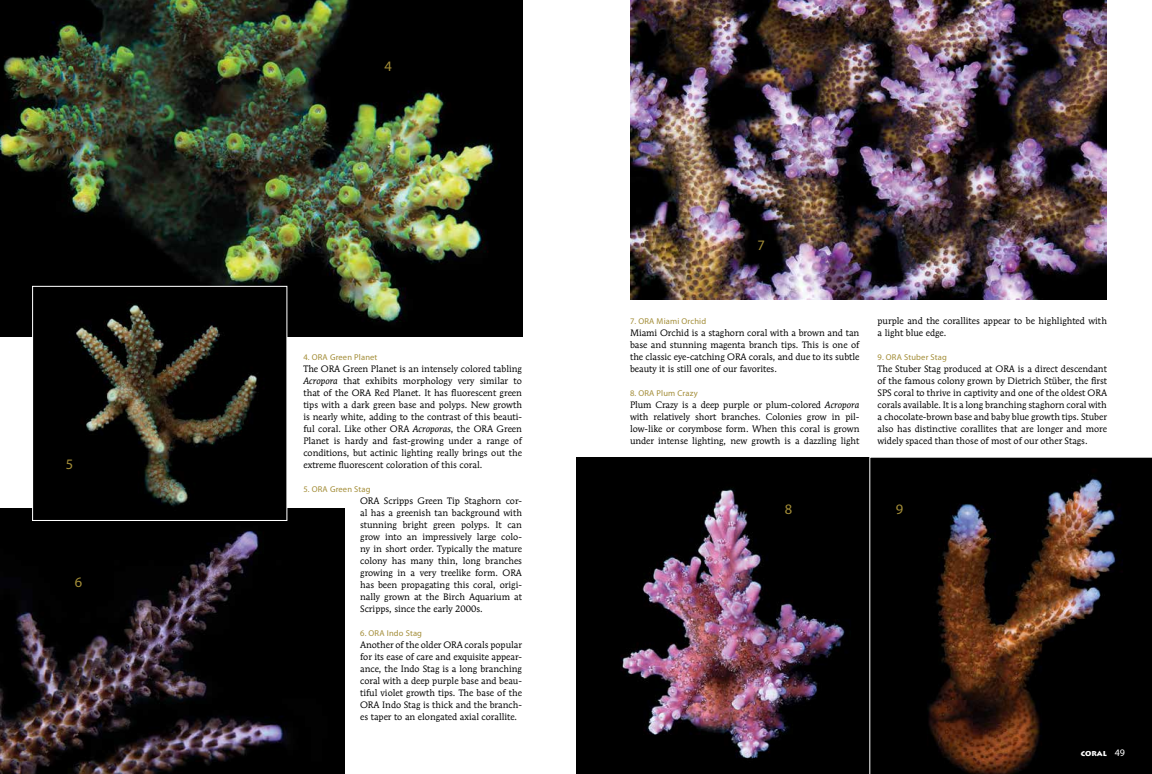
<style>
.page{position:relative;width:1152px;height:774px;background:#fff}
.page>*{position:absolute;margin:0;border:0;box-sizing:border-box;transform-origin:0 0}
.t1{font:14.5px "Myriad Pro";color:#a38d38}
.t2{font:9.2px/12px "Mendoza Roman Std";letter-spacing:-.005em;color:#000;text-align:justify}
.t3{font:8.5px "Myriad Pro";letter-spacing:.02em;color:#a38d38}
.t4{font:900 7px "Lithos Pro";color:#fff}
.s1{font-style:italic}
.s2{font-family:"Myriad Pro";font-weight:400;font-size:10px}
</style>
<div class="page">
<img style="left:0;top:0;width:522px;height:336px">
<img style="left:630px;top:0;width:477px;height:300px">
<img style="left:576px;top:458px;width:293px;height:316px">
<svg style="left:869px;top:457px;width:283px;height:317px;background:#21140f"></svg>
<img style="left:0;top:509px;width:344px;height:265px">
<svg style="left:32px;top:285px;width:256px;height:237px;background:#161510"></svg>
<h1 class="t1" style="left:66px;top:455px;width:9px">5</h1>
<h1 class="t1" style="left:75px;top:574px;width:9px">6</h1>
<h1 class="t1" style="left:384px;top:57px;width:9px">4</h1>
<p class="t3" style="left:303px;top:352px;width:76px">4. ORA Green Planet</p>
<p class="t2" style="left:303px;top:363px;width:220px">The ORA Green Planet is an intensely colored tabling <span class="s1">Acropora</span> that exhibits morphology very similar to that of the ORA Red Planet. It has fluorescent green tips with a dark green base and polyps. New growth is nearly white, adding to the contrast of this beauti&shy;ful coral. Like other ORA <span class="s1">Acroporas</span>, the ORA Green Planet is hardy and fast-growing under a range of conditions, but actinic lighting really brings out the extreme fluorescent coloration of this coral.</p>
<p class="t3" style="left:303px;top:484px;width:69px">5. ORA Green Stag</p>
<p class="t2" style="left:360px;top:495px;width:163px">ORA Scripps Green Tip Staghorn cor&shy;al has a greenish tan background with stunning bright green polyps. It can grow into an impressively large colo&shy;ny in short order. Typically the mature colony has many thin, long branches growing in a very treelike form. ORA has been propagating this coral, origi&shy;nally grown at the Birch Aquarium at Scripps, since the early 2000s.</p>
<p class="t3" style="left:360px;top:628px;width:63px">6. ORA Indo Stag</p>
<p class="t2" style="left:360px;top:639px;width:163px">Another of the older ORA corals popular for its ease of care and exquisite appear&shy;ance, the Indo Stag is a long branching coral with a deep purple base and beau&shy;tiful violet growth tips. The base of the ORA Indo Stag is thick and the branch&shy;es taper to an elongated axial corallite.</p>
<h1 class="t1" style="left:757px;top:236px;width:9px">7</h1>
<p class="t3" style="left:630px;top:316px;width:78px">7. ORA Miami Orchid</p>
<p class="t2" style="left:630px;top:327px;width:231px">Miami Orchid is a staghorn coral with a brown and tan base and stunning magenta branch tips. This is one of the classic eye-catching ORA corals, and due to its subtle beauty it is still one of our favorites.</p>
<p class="t3" style="left:630px;top:388px;width:69px">8. ORA Plum Crazy</p>
<p class="t2" style="left:630px;top:399px;width:231px">Plum Crazy is a deep purple or plum-colored <span class="s1">Acropora </span>with relatively short branches. Colonies grow in pil&shy;low-like or corymbose form. When this coral is grown under intense lighting, new growth is a dazzling light</p>
<p class="t2" style="left:878px;top:315px;width:231px">purple and the corallites appear to be highlighted with a light blue edge.</p>
<p class="t3" style="left:878px;top:352px;width:71px">9. ORA Stuber Stag</p>
<p class="t2" style="left:878px;top:363px;width:231px">The Stuber Stag produced at ORA is a direct descendant of the famous colony grown by Dietrich Stüber, the first SPS coral to thrive in captivity and one of the oldest ORA corals available. It is a long branching staghorn coral with a chocolate-brown base and baby blue growth tips. Stuber also has distinctive corallites that are longer and more widely spaced than those of most of our other Stags.</p>
<h1 class="t1" style="left:785px;top:500px;width:9px">8</h1>
<h1 class="t1" style="left:896px;top:500px;width:9px">9</h1>
<p class="t4" style="left:1081px;top:749px;width:46px">CORAL <span class="s2">49</span></p>
</div>
